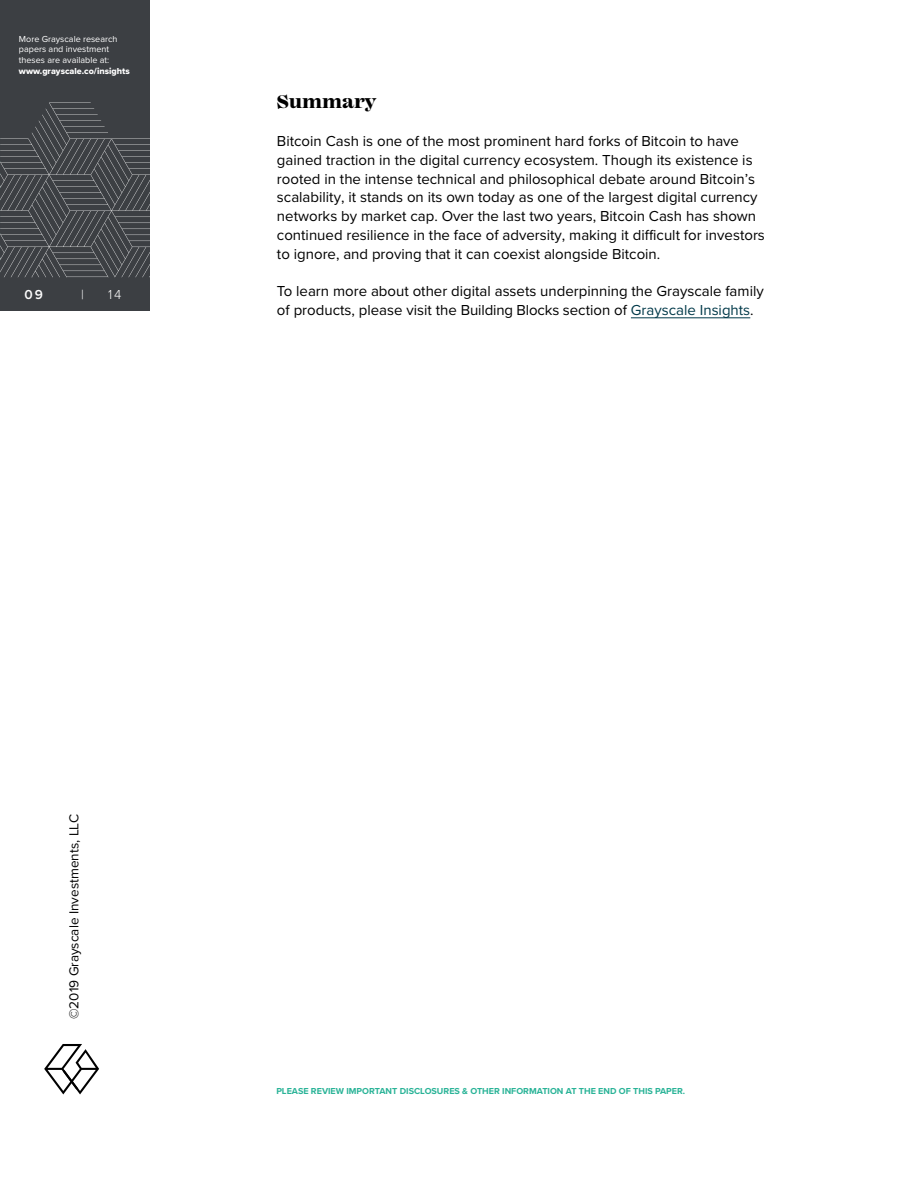
<style>
.page{position:relative;width:918px;height:1188px;background:#fff}
.page>*{position:absolute;margin:0;border:0;box-sizing:border-box;transform-origin:0 0}
.t1{font:800 18px "Mackay";color:#000}
.t2{font:15px/18.8px "Proxima Nova";color:#000}
.t3{font:13.5px "Proxima Nova";color:#000}
.t4{font:300 13.5px "Proxima Nova";color:#fff}
.t5{font:600 13.5px "Proxima Nova";color:#fff}
.t6{font:700 9px "Proxima Nova";color:#29b397}
.t7{font:9px/10.8px "Proxima Nova";color:#fff}
.t8{font:9px "Proxima Nova Extrabld";color:#fff}
.s1{color:#003949}
</style>
<div class="page">
<div style="left:0;top:0;width:150px;height:310px;background:#3c3f43"></div>
<svg style="left:0;top:103px;width:150px;height:174px"></svg>
<svg style="left:44px;top:1044px;width:55px;height:50px"></svg>
<hr style="left:631px;top:317px;width:119px;height:1px;background:#003949">
<p class="t7" style="left:19px;top:33px;width:100px">More Grayscale research papers and investment theses are available at:</p>
<p class="t8" style="left:19px;top:64px;width:112px">www.grayscale.co/insights</p>
<p class="t5" style="left:25px;top:284px;width:20px">09</p>
<p class="t4" style="left:81px;top:284px;width:4px">|</p>
<p class="t4" style="left:108px;top:284px;width:15px">14</p>
<p class="t1" style="left:277px;top:90px;width:101px">Summary</p>
<p class="t2" style="left:277px;top:131px;width:489px">Bitcoin Cash is one of the most prominent hard forks of Bitcoin to have gained traction in the digital currency ecosystem. Though its existence is rooted in the intense technical and philosophical debate around Bitcoin’s scalability, it stands on its own today as one of the largest digital currency networks by market cap. Over the last two years, Bitcoin Cash has shown continued resilience in the face of adversity, making it difficult for investors to ignore, and proving that it can coexist alongside Bitcoin.</p>
<p class="t2" style="left:277px;top:281px;width:488px">To learn more about other digital assets underpinning the Grayscale family of products, please visit the Building Blocks section of <span class="s1">Grayscale Insights</span>.</p>
<p class="t3" style="left:64px;top:1019px;width:207px;rotate:-90deg">©2019 Grayscale Investments, LLC</p>
<p class="t6" style="left:276px;top:1084px;width:410px">PLEASE REVIEW IMPORTANT DISCLOSURES &amp; OTHER INFORMATION AT THE END OF THIS PAPER.</p>
</div>
